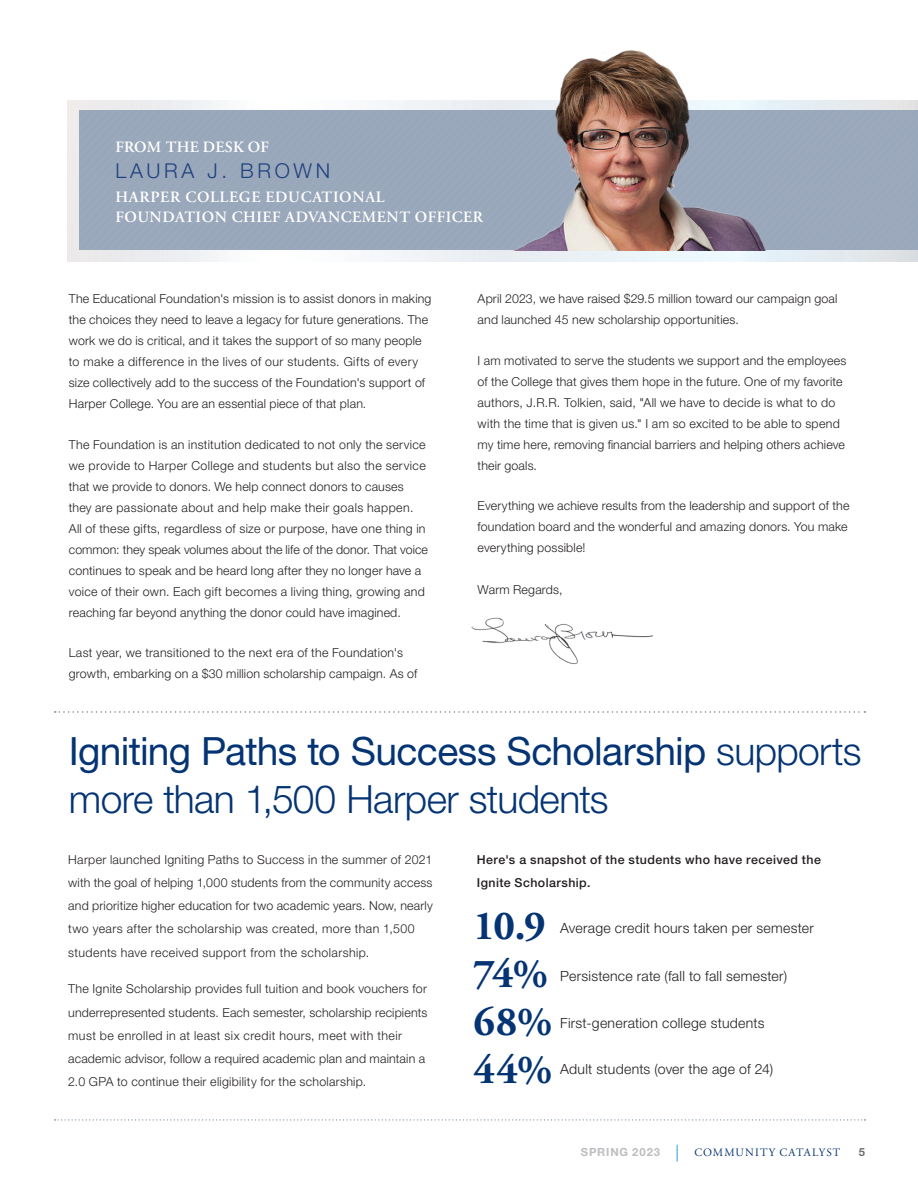
<style>
.page{position:relative;width:918px;height:1188px;background:#fff}
.page>*{position:absolute;margin:0;border:0;box-sizing:border-box;transform-origin:0 0}
.t1{font:700 41.4px/48px "Adobe Garamond Pro";letter-spacing:-.015em;color:#053474}
.t2{font:300 39px/48px "Helvetica Neue LT Std";letter-spacing:-.015em;color:#053474}
.t3{font:300 20.4px "Helvetica Neue LT Std";letter-spacing:.18em;color:#1f417d}
.t4{font:600 15.75px/20.1px "Adobe Garamond Pro";letter-spacing:.035em;color:#fff}
.t5{font:600 15.75px "Adobe Garamond Pro";letter-spacing:.015em;color:#fff}
.t6{font:300 14.1px "Helvetica Neue LT Std";letter-spacing:.02em;color:#231f20}
.t7{font:300 12.3px/21px "Helvetica Neue LT Std";letter-spacing:.015em;color:#231f20}
.t8{font:500 12.3px/23.2px "Helvetica Neue LT Std";letter-spacing:.035em;color:#231f20}
.t9{font:11.25px "Adobe Garamond Pro";letter-spacing:.095em;color:#053474}
.t10{font:700 11.25px "Helvetica Neue LT Std";letter-spacing:.075em;color:#bcbdc0}
.t11{font:700 11.25px "Helvetica Neue LT Std";color:#6c6d70}
.s1{font-weight:400}
</style>
<div class="page">
<div style="left:79px;top:110px;width:839px;height:140px;background:#9aa8bb"></div>
<svg style="left:677px;top:1145px;width:1px;height:17px"></svg>
<svg style="left:55px;top:1119px;width:811px;height:1px"></svg>
<svg style="left:55px;top:711px;width:810px;height:2px"></svg>
<img style="left:500px;top:50px;width:267px;height:201px">
<img style="left:471px;top:617px;width:182px;height:47px">
<p class="t5" style="left:115px;top:138px;width:155px">FROM THE DESK OF</p>
<h3 class="t3" style="left:115px;top:158px;width:216px">LAURA J. BROWN</h3>
<p class="t4" style="left:115px;top:187px;width:369px">HARPER COLLEGE EDUCATIONAL<br>FOUNDATION CHIEF ADVANCEMENT OFFICER</p>
<p class="t7" style="left:69px;top:288px;width:364px">The Educational Foundation's mission is to assist donors in making the choices they need to leave a legacy for future generations. The work we do is critical, and it takes the support of so many people to make a difference in the lives of our students. Gifts of every size collectively add to the success of the Foundation's support of Harper College. You are an essential piece of that plan.</p>
<p class="t7" style="left:69px;top:434px;width:361px">The Foundation is an institution dedicated to not only the service we provide to Harper College and students but also the service that we provide to donors. We help connect donors to causes they are passionate about and help make their goals happen.<br>All of these gifts, regardless of size or purpose, have one thing in common: they speak volumes about the life of the donor. That voice continues to speak and be heard long after they no longer have a voice of their own. Each gift becomes a living thing, growing and reaching far beyond anything the donor could have imagined.</p>
<p class="t7" style="left:69px;top:642px;width:350px">Last year, we transitioned to the next era of the Foundation's growth, embarking on a $30 million scholarship campaign. As of</p>
<p class="t7" style="left:478px;top:288px;width:361px">April 2023, we have raised $29.5 million toward our campaign goal and launched 45 new scholarship opportunities.</p>
<p class="t7" style="left:478px;top:350px;width:370px">I am motivated to serve the students we support and the employees of the College that gives them hope in the future. One of my favorite authors, J.R.R. Tolkien, said, "All we have to decide is what to do with the time that is given us." I am so excited to be able to spend my time here, removing financial barriers and helping others achieve their goals.</p>
<p class="t7" style="left:478px;top:495px;width:373px">Everything we achieve results from the leadership and support of the foundation board and the wonderful and amazing donors. You make everything possible!</p>
<p class="t7" style="left:478px;top:579px;width:86px">Warm Regards,</p>
<h2 class="t2" style="left:69px;top:727px;width:794px"><span class="s1">Igniting Paths to Success Scholarship</span> supports more than 1,500 Harper students</h2>
<p class="t7" style="left:68px;top:847px;width:366px;line-height:23.2px">Harper launched Igniting Paths to Success in the summer of 2021 with the goal of helping 1,000 students from the community access and prioritize higher education for two academic years. Now, nearly two years after the scholarship was created, more than 1,500 students have received support from the scholarship.</p>
<p class="t7" style="left:68px;top:977px;width:361px;line-height:23.2px">The Ignite Scholarship provides full tuition and book vouchers for underrepresented students. Each semester, scholarship recipients must be enrolled in at least six credit hours, meet with their academic advisor, follow a required academic plan and maintain a 2.0 GPA to continue their eligibility for the scholarship.</p>
<p class="t8" style="left:477px;top:847px;width:346px">Here's a snapshot of the students who have received the<br>Ignite Scholarship.</p>
<p class="t6" style="left:560px;top:920px;width:255px">Average credit hours taken per semester</p>
<p class="t6" style="left:560px;top:968px;width:228px">Persistence rate (fall to fall semester)</p>
<p class="t6" style="left:560px;top:1014px;width:206px">First-generation college students</p>
<p class="t6" style="left:560px;top:1061px;width:214px">Adult students (over the age of 24)</p>
<h1 class="t1" style="left:474px;top:903px;width:81px">10.9<br>74%<br>68%<br>44%</h1>
<p class="t10" style="left:581px;top:1145px;width:81px">SPRING 2023</p>
<p class="t9" style="left:695px;top:1146px;width:147px">COMMUNITY CATALYST</p>
<p class="t11" style="left:859px;top:1145px;width:8px">5</p>
</div>
